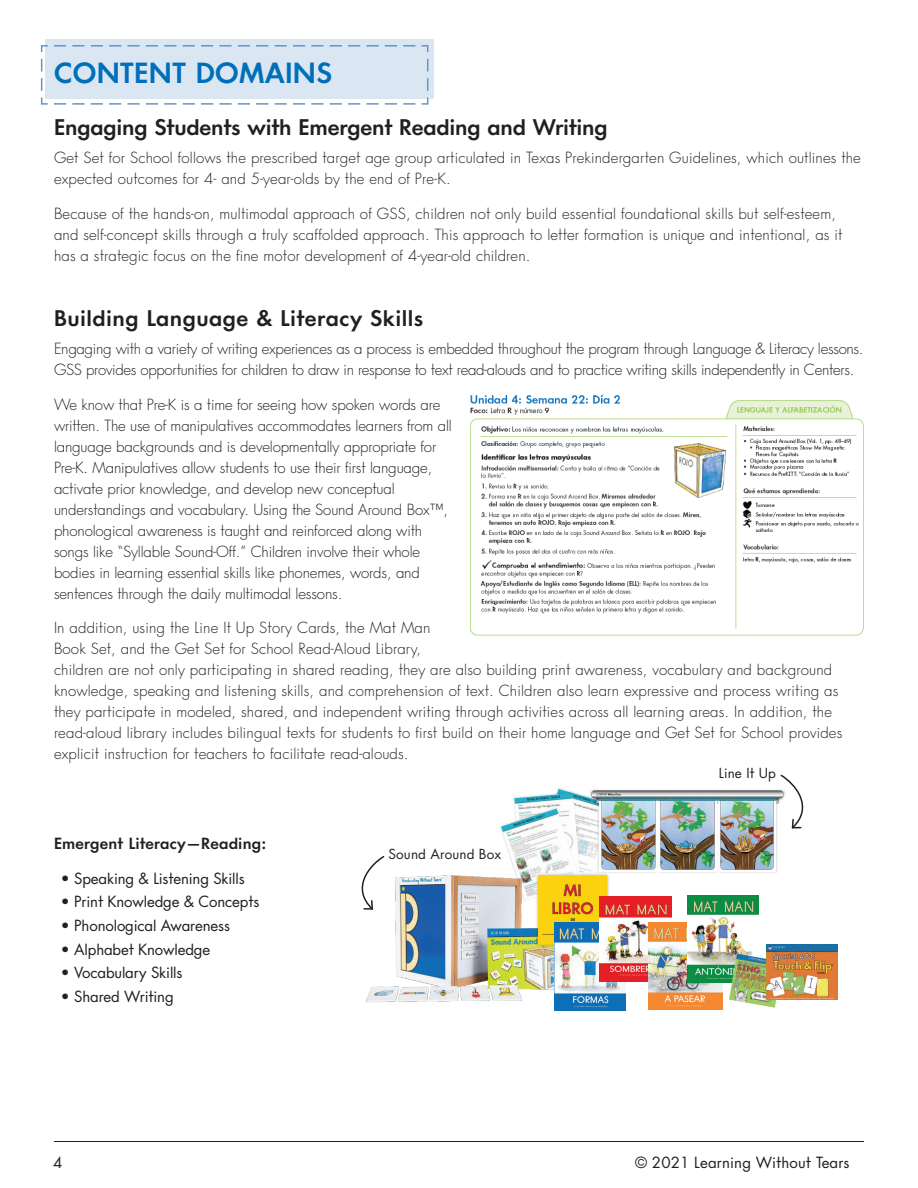
<style>
.page{position:relative;width:918px;height:1188px;background:#fff}
.page>*{position:absolute;margin:0;border:0;box-sizing:border-box;transform-origin:0 0}
.Section_Headlines{font:600 27px "HWT Futura";letter-spacing:.01em;color:#006fba}
.Header_Body{font:600 21px "HWT Futura";letter-spacing:-.01em;color:#231f20}
.Header_Body_with_adj{font:600 21px "HWT Futura";letter-spacing:.02em;color:#231f20}
.t1{font:300 15px/21px "HWT Futura";letter-spacing:.01em;color:#231f20}
.t2{font:300 15px/21px "HWT Futura";letter-spacing:-.01em;color:#231f20}
.t3{font:300 15px/21px "HWT Futura";letter-spacing:-.02em;color:#231f20}
.Bullets_Body{font:15px "HWT Futura";letter-spacing:-.01em;color:#231f20}
.Bullets_Body-2{font:15px "HWT Futura";letter-spacing:.01em;color:#231f20}
.t4{font:600 15px "HWT Futura";letter-spacing:.01em;color:#231f20}
.image_description_ce{font:13.5px "HWT Futura";letter-spacing:.01em;color:#231f20}
</style>
<div class="page">
<div style="left:46px;top:39px;width:388px;height:59px;background:#dbe6f3"></div>
<svg style="left:40px;top:44px;width:389px;height:61px"></svg>
<hr style="left:54px;top:1141px;width:810px;height:1px;background:#231f20">
<img style="left:470px;top:394px;width:394px;height:242px">
<img style="left:513px;top:790px;width:70px;height:15px">
<img style="left:514px;top:793px;width:66px;height:12px">
<img style="left:500px;top:805px;width:84px;height:39px">
<img style="left:501px;top:809px;width:80px;height:35px">
<img style="left:584px;top:795px;width:194px;height:78px">
<img style="left:596px;top:799px;width:183px;height:6px">
<img style="left:600px;top:799px;width:57px;height:73px">
<img style="left:659px;top:799px;width:57px;height:73px">
<img style="left:718px;top:799px;width:57px;height:73px">
<img style="left:588px;top:789px;width:191px;height:10px">
<svg style="left:779px;top:774px;width:25px;height:55px"></svg>
<img style="left:366px;top:844px;width:223px;height:167px">
<svg style="left:361px;top:855px;width:25px;height:56px"></svg>
<div style="left:535px;top:872px;width:75px;height:75px;background:#231f20;opacity:.4"></div>
<img style="left:538px;top:875px;width:70px;height:69px">
<img style="left:555px;top:922px;width:71px;height:88px">
<img style="left:600px;top:896px;width:72px;height:86px">
<img style="left:649px;top:922px;width:74px;height:88px">
<img style="left:688px;top:896px;width:71px;height:86px">
<img style="left:729px;top:954px;width:48px;height:54px">
<img style="left:767px;top:944px;width:71px;height:56px">
<h3 class="Section_Headlines" style="left:54px;top:55px;width:280px">CONTENT DOMAINS</h3>
<h4 class="Header_Body" style="left:54px;top:114px;width:555px">Engaging Students with Emergent Reading and Writing</h4>
<p class="t1" style="left:54px;top:149px;width:808px">Get Set for School follows the prescribed target age group articulated in Texas Prekindergarten Guidelines, which outlines the expected outcomes for 4- and 5-year-olds by the end of Pre-K.</p>
<p class="t1" style="left:54px;top:204px;width:790px">Because of the hands-on, multimodal approach of GSS, children not only build essential foundational skills but self-esteem, and self-concept skills through a truly scaffolded approach. This approach to letter formation is unique and intentional, as it has a strategic focus on the fine motor development of 4-year-old children.</p>
<h4 class="Header_Body_with_adj" style="left:54px;top:305px;width:371px">Building Language &amp; Literacy Skills</h4>
<p class="t3" style="left:54px;top:340px;width:811px">Engaging with a variety of writing experiences as a process is embedded throughout the program through Language &amp; Literacy lessons.<br>GSS provides opportunities for children to draw in response to text read-alouds and to practice writing skills independently in Centers.</p>
<p class="t2" style="left:54px;top:395px;width:399px">We know that Pre-K is a time for seeing how spoken words are written. The use of manipulatives accommodates learners from all language backgrounds and is developmentally appropriate for Pre-K. Manipulatives allow students to use their first language, activate prior knowledge, and develop new conceptual understandings and vocabulary. Using the Sound Around Box™, phonological awareness is taught and reinforced along with songs like “Syllable Sound-Off.” Children involve their whole bodies in learning essential skills like phonemes, words, and sentences through the daily multimodal lessons.</p>
<p class="t1" style="left:54px;top:619px;width:790px">In addition, using the Line It Up Story Cards, the Mat Man<br>Book Set, and the Get Set for School Read-Aloud Library,<br>children are not only participating in shared reading, they are also building print awareness, vocabulary and background knowledge, speaking and listening skills, and comprehension of text. Children also learn expressive and process writing as they participate in modeled, shared, and independent writing through activities across all learning areas. In addition, the read-aloud library includes bilingual texts for students to first build on their home language and Get Set for School provides explicit instruction for teachers to facilitate read-alouds.</p>
<p class="t4" style="left:54px;top:834px;width:214px">Emergent Literacy—Reading:</p>
<p class="Bullets_Body" style="left:61px;top:868px;width:186px">• Speaking &amp; Listening Skills</p>
<p class="Bullets_Body" style="left:61px;top:892px;width:200px">• Print Knowledge &amp; Concepts</p>
<p class="Bullets_Body" style="left:61px;top:916px;width:171px">• Phonological Awareness</p>
<p class="Bullets_Body" style="left:61px;top:940px;width:151px">• Alphabet Knowledge</p>
<p class="Bullets_Body" style="left:61px;top:963px;width:123px">• Vocabulary Skills</p>
<p class="Bullets_Body" style="left:61px;top:987px;width:114px">• Shared Writing</p>
<h6 class="image_description_ce" style="left:389px;top:845px;width:114px">Sound Around Box</h6>
<h6 class="image_description_ce" style="left:719px;top:764px;width:59px">Line It Up</h6>
<p class="Bullets_Body" style="left:53px;top:1153px;width:11px">4</p>
<p class="Bullets_Body-2" style="left:635px;top:1153px;width:216px">© 2021 Learning Without Tears</p>
</div>
